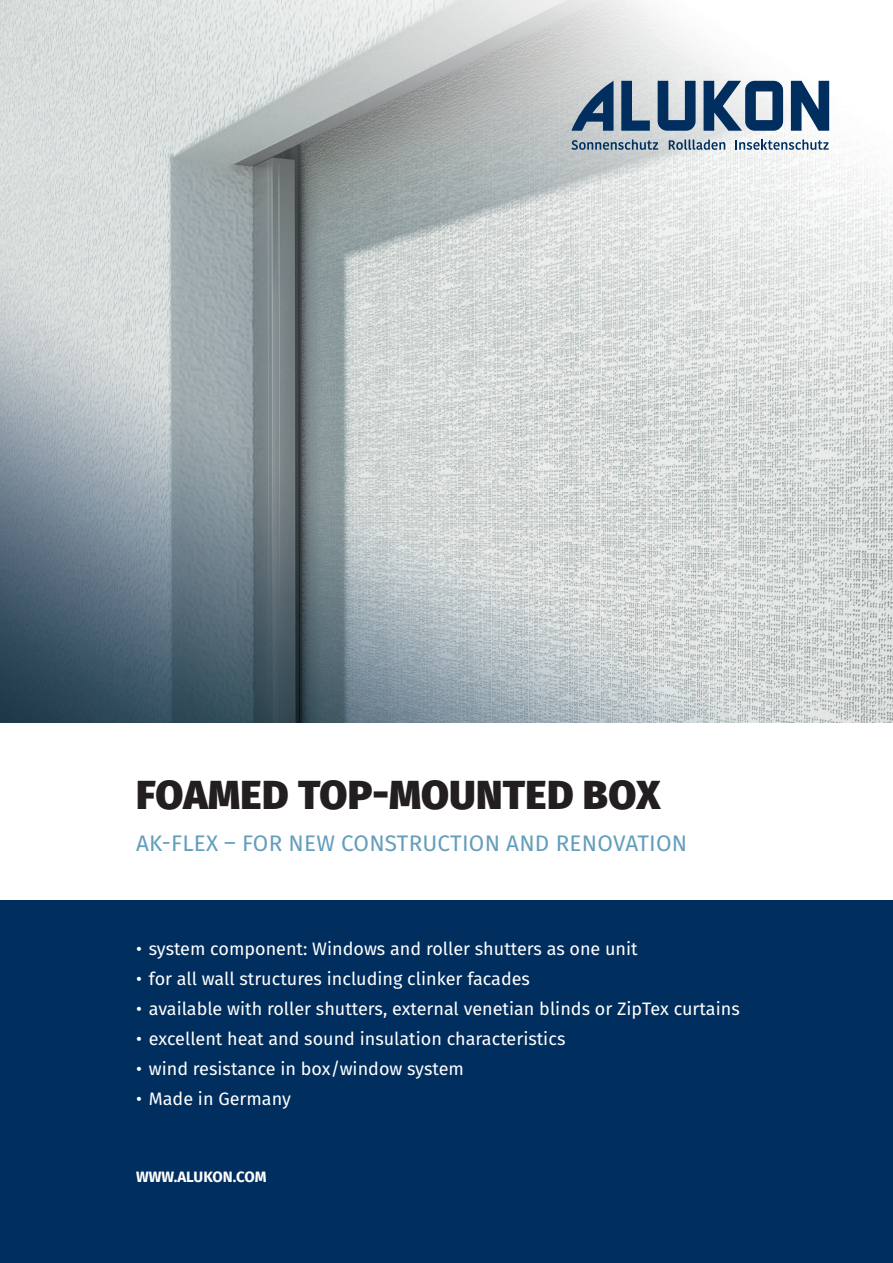
<style>
.page{position:relative;width:893px;height:1263px;background:#fff}
.page>*{position:absolute;margin:0;border:0;box-sizing:border-box;transform-origin:0 0}
.t1{font:800 40.5px "Fira Sans";letter-spacing:.01em;color:#231f20}
.t2{font:22.5px "Fira Sans";letter-spacing:.01em;color:#649ebb}
.t3{font:18px "Fira Sans";color:#fff}
.t4{font:700 15px "Fira Sans";color:#fff}
</style>
<div class="page">
<img style="left:0;top:0;width:893px;height:723px">
<div style="left:0;top:899px;width:893px;height:364px;background:#002e5e"></div>
<svg style="left:571px;top:140px;width:87px;height:10px"></svg>
<svg style="left:669px;top:140px;width:56px;height:10px"></svg>
<svg style="left:735px;top:140px;width:94px;height:10px"></svg>
<svg style="left:791px;top:81px;width:38px;height:50px"></svg>
<svg style="left:704px;top:81px;width:79px;height:50px;background:#587593"></svg>
<svg style="left:658px;top:81px;width:38px;height:50px;background:#547290"></svg>
<svg style="left:621px;top:81px;width:29px;height:50px"></svg>
<svg style="left:571px;top:81px;width:42px;height:50px;background:#6a8298"></svg>
<h1 class="t1" style="left:136px;top:759px;width:526px">FOAMED TOP-MOUNTED BOX</h1>
<p class="t2" style="left:136px;top:826px;width:553px">AK-FLEX – FOR NEW CONSTRUCTION AND RENOVATION</p>
<p class="t3" style="left:136px;top:935px;width:503px">• system component: Windows and roller shutters as one unit</p>
<p class="t3" style="left:136px;top:965px;width:395px">• for all wall structures including clinker facades</p>
<p class="t3" style="left:136px;top:995px;width:605px">• available with roller shutters, external venetian blinds or ZipTex curtains</p>
<p class="t3" style="left:136px;top:1025px;width:431px">• excellent heat and sound insulation characteristics</p>
<p class="t3" style="left:136px;top:1055px;width:329px">• wind resistance in box/window system</p>
<p class="t3" style="left:136px;top:1085px;width:156px">• Made in Germany</p>
<p class="t4" style="left:136px;top:1164px;width:132px">WWW.ALUKON.COM</p>
</div>
